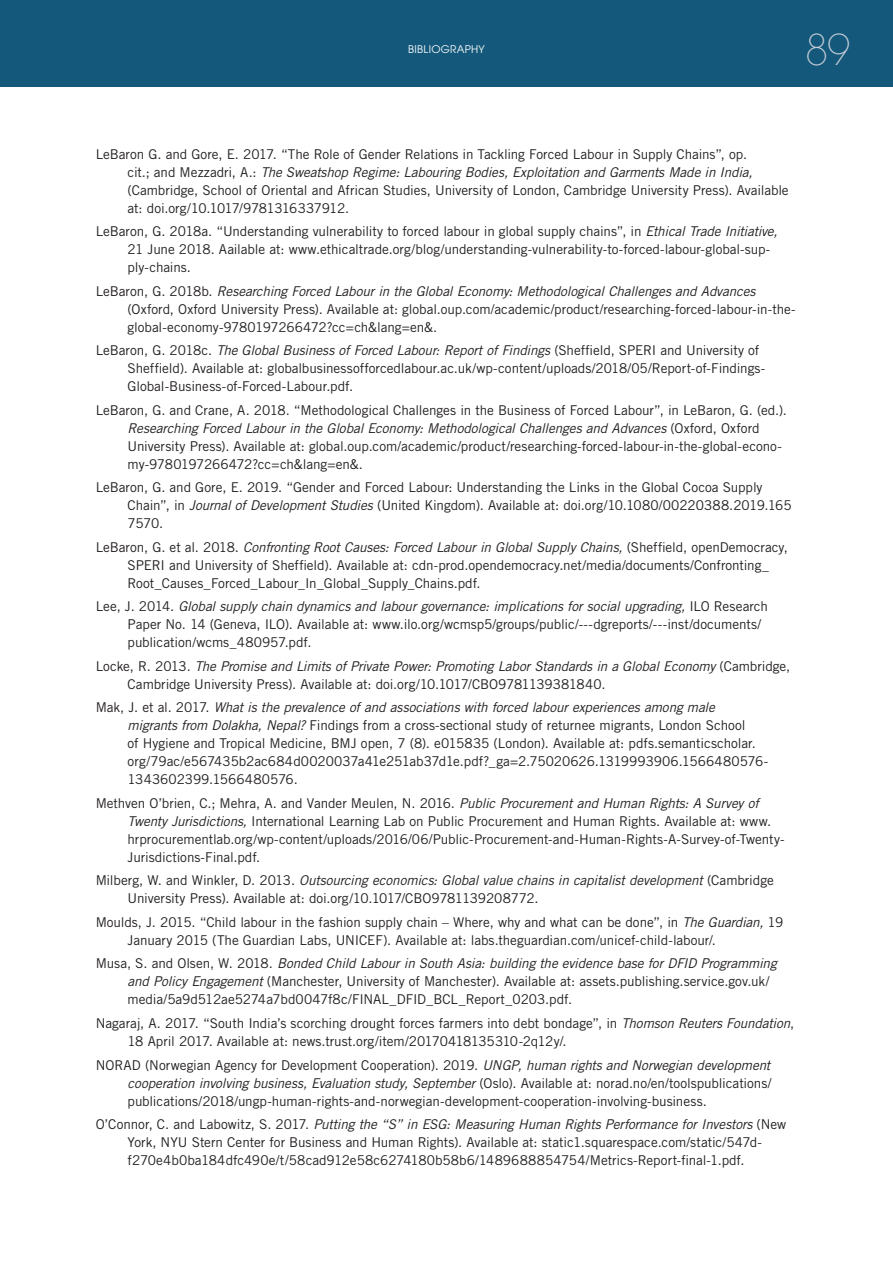
<style>
.page{position:relative;width:893px;height:1263px;background:#fff}
.page>*{position:absolute;margin:0;border:0;box-sizing:border-box;transform-origin:0 0}
.t1{font:200 42px "Avant Garde";color:#c7cdd8}
.bibliography{font:13.5px/18px "Trade Gothic LT Std";letter-spacing:-.005em;color:#231f20}
.body{font:10.5px "Avant Garde";letter-spacing:.025em;color:#fff}
.s1{font-style:italic}
</style>
<div class="page">
<div style="left:0;top:0;width:893px;height:87px;background:#14597b"></div>
<p class="body" style="left:408px;top:43px;width:78px">BIBLIOGRAPHY</p>
<h1 class="t1" style="left:805px;top:25px;width:47px">89</h1>
<p class="bibliography" style="left:128px;top:145px;width:663px;text-indent:-32px">LeBaron G. and Gore, E. 2017. “The Role of Gender Relations in Tackling Forced Labour in Supply Chains”, op.<br>cit.; and Mezzadri, A.: <span class="s1">The Sweatshop Regime: Labouring Bodies, Exploitation and Garments Made in India, </span>(Cambridge, School of Oriental and African Studies, University of London, Cambridge University Press). Available at: doi.org/10.1017/9781316337912.</p>
<p class="bibliography" style="left:128px;top:222px;width:652px;text-indent:-32px">LeBaron, G. 2018a. “Understanding vulnerability to forced labour in global supply chains”, in <span class="s1">Ethical Trade Initiative,<br></span>21 June 2018. Aailable at: www.ethicaltrade.org/blog/understanding-vulnerability-to-forced-labour-global-sup&shy;ply-chains.</p>
<p class="bibliography" style="left:128px;top:282px;width:670px;text-indent:-32px">LeBaron, G. 2018b. <span class="s1">Researching Forced Labour in the Global Economy: Methodological Challenges and Advances </span>(Oxford, Oxford University Press). Available at: global.oup.com/academic/product/researching-forced-labour-in-the&shy;global-economy-9780197266472?cc=ch&amp;lang=en&amp;.</p>
<p class="bibliography" style="left:128px;top:341px;width:639px;text-indent:-32px">LeBaron, G. 2018c. <span class="s1">The Global Business of Forced Labour: Report of Findings</span> (Sheffield, SPERI and University of<br>Sheffield). Available at: globalbusinessofforcedlabour.ac.uk/wp-content/uploads/2018/05/Report-of-Findings-<br>Global-Business-of-Forced-Labour.pdf.</p>
<p class="bibliography" style="left:128px;top:401px;width:661px;text-indent:-32px">LeBaron, G. and Crane, A. 2018. “Methodological Challenges in the Business of Forced Labour”, in LeBaron, G. (ed.).<br><span class="s1">Researching Forced Labour in the Global Economy: Methodological Challenges and Advances</span> (Oxford, Oxford University Press). Available at: global.oup.com/academic/product/researching-forced-labour-in-the-global-econo&shy;my-9780197266472?cc=ch&amp;lang=en&amp;.</p>
<p class="bibliography" style="left:128px;top:478px;width:666px;text-indent:-32px">LeBaron, G. and Gore, E. 2019. “Gender and Forced Labour: Understanding the Links in the Global Cocoa Supply<br>Chain”, in <span class="s1">Journal of Development Studies</span> (United Kingdom). Available at: doi.org/10.1080/00220388.2019.165<br>7570.</p>
<p class="bibliography" style="left:128px;top:538px;width:662px;text-indent:-32px">LeBaron, G. et al. 2018. <span class="s1">Confronting Root Causes: Forced Labour in Global Supply Chains,</span> (Sheffield, openDemocracy,<br>SPERI and University of Sheffield). Available at: cdn-prod.opendemocracy.net/media/documents/Confronting_<br>Root_Causes_Forced_Labour_In_Global_Supply_Chains.pdf.</p>
<p class="bibliography" style="left:128px;top:597px;width:642px;text-indent:-32px">Lee, J. 2014. <span class="s1">Global supply chain dynamics and labour governance: implications for social upgrading,</span> ILO Research<br>Paper No. 14 (Geneva, ILO). Available at: www.ilo.org/wcmsp5/groups/public/---dgreports/---inst/documents/ publication/wcms_480957.pdf.</p>
<p class="bibliography" style="left:128px;top:657px;width:664px;text-indent:-32px">Locke, R. 2013. <span class="s1">The Promise and Limits of Private Power: Promoting Labor Standards in a Global Economy</span> (Cambridge,<br>Cambridge University Press). Available at: doi.org/10.1017/CBO9781139381840.</p>
<p class="bibliography" style="left:128px;top:698px;width:642px;text-indent:-32px">Mak, J. et al. 2017. <span class="s1">What is the prevalence of and associations with forced labour experiences among male<br>migrants from Dolakha, Nepal?</span> Findings from a cross-sectional study of returnee migrants, London School<br>of Hygiene and Tropical Medicine, BMJ open, 7 (8). e015835 (London). Available at: pdfs.semanticscholar. org/79ac/e567435b2ac684d0020037a41e251ab37d1e.pdf?_ga=2.75020626.1319993906.1566480576- 1343602399.1566480576.</p>
<p class="bibliography" style="left:128px;top:794px;width:658px;text-indent:-32px">Methven O’brien, C.; Mehra, A. and Vander Meulen, N. 2016. <span class="s1">Public Procurement and Human Rights: A Survey of Twenty Jurisdictions,</span> International Learning Lab on Public Procurement and Human Rights. Available at: www. hrprocurementlab.org/wp-content/uploads/2016/06/Public-Procurement-and-Human-Rights-A-Survey-of-Twenty-Jurisdictions-Final.pdf.</p>
<p class="bibliography" style="left:128px;top:871px;width:648px;text-indent:-32px">Milberg, W. and Winkler, D. 2013. <span class="s1">Outsourcing economics: Global value chains in capitalist development</span> (Cambridge<br>University Press). Available at: doi.org/10.1017/CBO9781139208772.</p>
<p class="bibliography" style="left:128px;top:913px;width:657px;text-indent:-32px">Moulds, J. 2015. “Child labour in the fashion supply chain – Where, why and what can be done”, in <span class="s1">The Guardian,</span> 19<br>January 2015 (The Guardian Labs, UNICEF). Available at: labs.theguardian.com/unicef-child-labour/.</p>
<p class="bibliography" style="left:128px;top:954px;width:651px;text-indent:-32px">Musa, S. and Olsen, W. 2018. <span class="s1">Bonded Child Labour in South Asia: building the evidence base for DFID Programming and Policy Engagement</span> (Manchester, University of Manchester). Available at: assets.publishing.service.gov.uk/ media/5a9d512ae5274a7bd0047f8c/FINAL_DFID_BCL_Report_0203.pdf.</p>
<p class="bibliography" style="left:128px;top:1014px;width:668px;text-indent:-32px">Nagaraj, A. 2017. “South India’s scorching drought forces farmers into debt bondage”, in <span class="s1">Thomson Reuters Foundation</span>,<br>18 April 2017. Available at: news.trust.org/item/20170418135310-2q12y/.</p>
<p class="bibliography" style="left:128px;top:1055px;width:645px;text-align:justify;text-indent:-32px">NORAD (Norwegian Agency for Development Cooperation). 2019. <span class="s1">UNGP, human rights and Norwegian development cooperation involving business, Evaluation study, September</span> (Oslo). Available at: norad.no/en/toolspublications/ publications/2018/ungp-human-rights-and-norwegian-development-cooperation-involving-business.</p>
<p class="bibliography" style="left:128px;top:1115px;width:660px;text-indent:-32px">O’Connor, C. and Labowitz, S. 2017. <span class="s1">Putting the “S” in ESG: Measuring Human Rights Performance for Investors</span> (New<br>York, NYU Stern Center for Business and Human Rights). Available at: static1.squarespace.com/static/547d&shy;f270e4b0ba184dfc490e/t/58cad912e58c6274180b58b6/1489688854754/Metrics-Report-final-1.pdf.</p>
</div>
